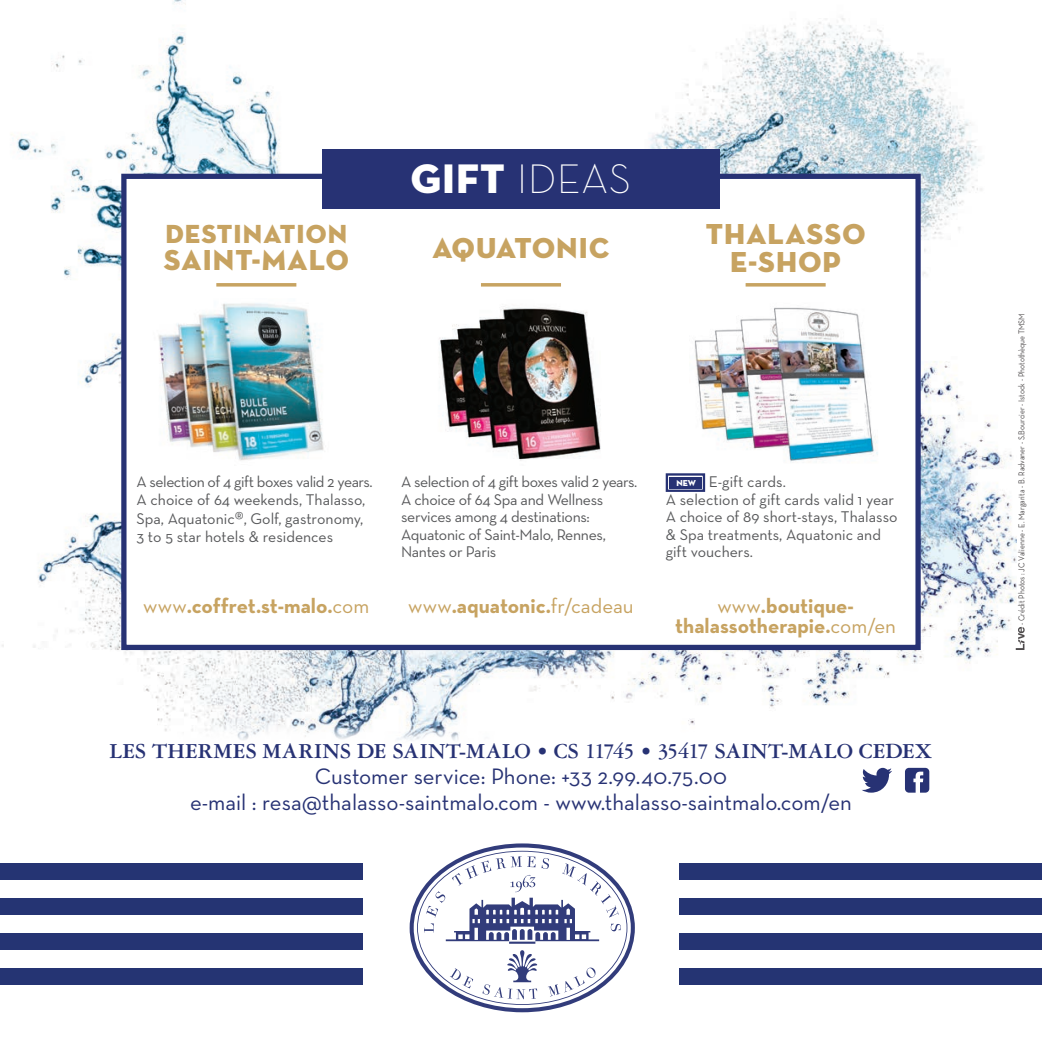
<style>
.page{position:relative;width:1042px;height:1042px;background:#fff}
.page>*{position:absolute;margin:0;border:0;box-sizing:border-box;transform-origin:0 0}
.t1{font:42px "Neutra Display PS Light Alt";letter-spacing:.025em;color:#fff}
.t2{font:29.4px/28px "Neutra Display PS Titling";letter-spacing:.04em;color:#c7a361;text-align:center}
.t3{font:29.4px "Neutra Display PS Titling";letter-spacing:.02em;color:#c7a361}
.t4{font:26.6px "Neutra Display PS Titling";letter-spacing:.04em;color:#c7a361}
.t5{font:22.75px/26.2px "Neutra Text";color:#273274;text-align:center}
.t6{font:700 22.75px "Garamond 3 LT Std";letter-spacing:-.005em;color:#273274}
.t7{font:700 21px/19.2px "Neutra Text";color:#c7a361;text-align:center}
.t8{font:21px "Neutra Text";color:#c7a361}
.t9{font:15.75px/17.5px "Neutra Text";letter-spacing:-.01em;color:#57585a}
.t10{font:8.75px "Neutra Text";color:#231f20;scale:.87 1}
.s1{font-family:"Neutra Display PS Titling"}
.s2{font-size:17.5px}
.s3{font-family:"Neutra Display PS Titling";font-size:8.75px;color:#fff}
.s4{font-weight:400}
.s5{font-weight:700}
</style>
<div class="page">
<svg style="left:1016px;top:627px;width:8px;height:23px"></svg>
<img style="left:110px;top:649px;width:720px;height:70px">
<img style="left:2px;top:513px;width:117px;height:136px">
<img style="left:610px;top:18px;width:406px;height:684px">
<img style="left:11px;top:0;width:269px;height:387px">
<svg style="left:410px;top:843px;width:225px;height:169px"></svg>
<div style="left:0;top:863px;width:363px;height:17px;background:#253473"></div>
<div style="left:0;top:898px;width:363px;height:17px;background:#253473"></div>
<div style="left:0;top:933px;width:363px;height:17px;background:#253473"></div>
<div style="left:0;top:968px;width:363px;height:17px;background:#253473"></div>
<div style="left:680px;top:863px;width:362px;height:17px;background:#253473"></div>
<div style="left:680px;top:898px;width:362px;height:17px;background:#253473"></div>
<div style="left:680px;top:933px;width:362px;height:17px;background:#253473"></div>
<div style="left:680px;top:968px;width:362px;height:17px;background:#253473"></div>
<svg style="left:862px;top:768px;width:30px;height:24px"></svg>
<svg style="left:905px;top:768px;width:24px;height:24px"></svg>
<svg style="left:119px;top:171px;width:804px;height:482px"></svg>
<img style="left:426px;top:300px;width:190px;height:175px">
<img style="left:689px;top:302px;width:192px;height:167px">
<div style="left:322px;top:149px;width:398px;height:59px;background:#273274"></div>
<img style="left:149px;top:299px;width:184px;height:168px">
<svg style="left:216px;top:283px;width:80px;height:4px"></svg>
<svg style="left:481px;top:283px;width:80px;height:4px"></svg>
<svg style="left:745px;top:283px;width:80px;height:4px"></svg>
<svg style="left:664px;top:472px;width:42px;height:21px"></svg>
<div style="left:670px;top:478px;width:30px;height:9px;border:2px solid #273274"></div>
<h3 class="t4" style="left:166px;top:218px;width:183px">DESTINATION</h3>
<h2 class="t2" style="left:164px;top:245px;width:186px">SAINT-MALO</h2>
<h1 class="t1" style="left:411px;top:156px;width:222px"><span class="s1">GIFT</span> IDEAS</h1>
<h2 class="t3" style="left:432px;top:229px;width:178px">AQUATONIC</h2>
<h2 class="t2" style="left:706px;top:219px;width:161px">THALASSO<br>E-SHOP</h2>
<p class="t9" style="left:136px;top:473px;width:238px">A selection of 4 gift boxes valid 2 years.<br>A choice of 64 weekends, Thalasso,</p>
<p class="t9" style="left:136px;top:510px;width:228px">Spa, Aquatonic<span class="s2">®</span>, Golf, gastronomy,<br>3 to 5 star hotels &amp; residences</p>
<p class="t9" style="left:401px;top:473px;width:238px">A selection of 4 gift boxes valid 2 years.<br>A choice of 64 Spa and Wellness services among 4 destinations:<br>Aquatonic of Saint-Malo, Rennes,<br>Nantes or Paris</p>
<p class="t9" style="left:666px;top:473px;width:233px;text-indent:11px"><span class="s3">NEW</span> E-gift cards.<br>A selection of gift cards valid 1 year<br>A choice of 89 short-stays, Thalasso &amp; Spa treatments, Aquatonic and gift vouchers.</p>
<h3 class="t7" style="left:143px;top:596px;width:228px"><span class="s4">www</span>.coffret.st-malo.<span class="s4">com</span></h3>
<h3 class="t8" style="left:408px;top:593px;width:227px">www<span class="s5">.aquatonic.</span>fr/cadeau</h3>
<h3 class="t7" style="left:675px;top:596px;width:222px"><span class="s4">www</span>.boutique&shy;thalassotherapie.<span class="s4">com/en</span></h3>
<h3 class="t6" style="left:110px;top:738px;width:824px">LES THERMES MARINS DE SAINT-MALO • CS 11745 • 35417 SAINT-MALO CEDEX</h3>
<h3 class="t5" style="left:190px;top:763px;width:663px">Customer service: Phone: +33 2.99.40.75.00<br>e-mail : resa@thalasso-saintmalo.com - www.thalasso-saintmalo.com/en</h3>
<p class="t10" style="left:1016px;top:625px;width:360px;rotate:-90deg">- Crédit Photos : JC Valienne - E. Margarita - B. Radvaner - S.Bourcier - Istock - Photothèque TMSM</p>
</div>
